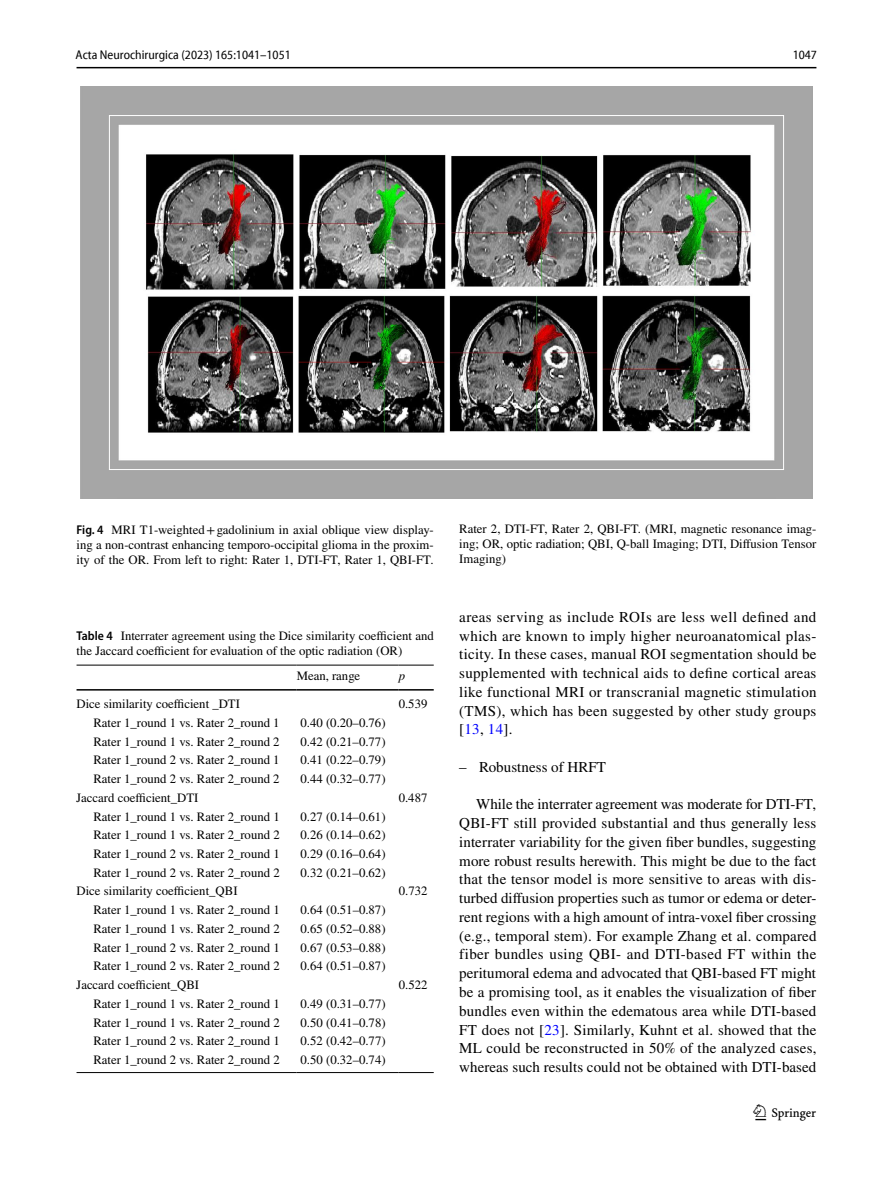
<style>
.page{position:relative;width:893px;height:1187px;background:#fff}
.page>*{position:absolute;margin:0;border:0;box-sizing:border-box;transform-origin:0 0}
.t1{font:22.5px "Springnew Regular 3";color:#000}
.t2{font:15px/18.8px "STIX";letter-spacing:.005em;color:#000;text-align:justify}
.t3{font:12.75px/15px "STIX";color:#000;text-align:justify}
.t4{font:semi-condensed 12.75px "Myriad Pro Unic";color:#000}
.t5{font:italic 12.75px "STIX";color:#000}
.s1{font-family:"Myriad Pro";font-weight:600;font-stretch:semi-condensed}
.s2{color:#00f}
</style>
<div class="page">
<hr style="left:77px;top:67px;width:739px;height:1px;background:#000">
<img style="left:81px;top:87px;width:731px;height:411px">
<hr style="left:77px;top:664px;width:220px;height:1px;background:#000">
<hr style="left:77px;top:689px;width:220px;height:1px;background:#000">
<hr style="left:297px;top:664px;width:102px;height:1px;background:#000">
<hr style="left:297px;top:689px;width:102px;height:1px;background:#000">
<hr style="left:399px;top:664px;width:35px;height:1px;background:#000">
<hr style="left:399px;top:689px;width:35px;height:1px;background:#000">
<hr style="left:77px;top:1072px;width:220px;height:1px;background:#000">
<hr style="left:297px;top:1072px;width:102px;height:1px;background:#000">
<hr style="left:399px;top:1072px;width:35px;height:1px;background:#000">
<p class="t4" style="left:76px;top:50px;width:217px">Acta Neurochirurgica (2023) 165:1041–1051</p>
<p class="t4" style="left:793px;top:50px;width:26px">1047</p>
<p class="t3" style="left:77px;top:522px;width:359px"><span class="s1">Fig. 4</span> MRI T1-weighted+gadolinium in axial oblique view display&shy;ing a non-contrast enhancing temporo-occipital glioma in the proxim&shy;ity of the OR. From left to right: Rater 1, DTI-FT, Rater 1, QBI-FT.</p>
<p class="t3" style="left:459px;top:522px;width:359px">Rater 2, DTI-FT, Rater 2, QBI-FT. (MRI, magnetic resonance imag&shy;ing; OR, optic radiation; QBI, Q-ball Imaging; DTI, Diffusion Tensor Imaging)</p>
<p class="t3" style="left:77px;top:628px;width:359px"><span class="s1">Table 4</span> Interrater agreement using the Dice similarity coefficient and the Jaccard coefficient for evaluation of the optic radiation (OR)</p>
<p class="t3" style="left:297px;top:669px;width:65px">Mean, range</p>
<p class="t5" style="left:399px;top:667px;width:8px">p</p>
<p class="t3" style="left:77px;top:697px;width:165px">Dice similarity coefficient _DTI</p>
<p class="t3" style="left:399px;top:697px;width:30px">0.539</p>
<p class="t3" style="left:93px;top:716px;width:188px">Rater 1_round 1 vs. Rater 2_round 1</p>
<p class="t3" style="left:301px;top:716px;width:86px">0.40 (0.20–0.76)</p>
<p class="t3" style="left:93px;top:734px;width:188px">Rater 1_round 1 vs. Rater 2_round 2</p>
<p class="t3" style="left:301px;top:734px;width:86px">0.42 (0.21–0.77)</p>
<p class="t3" style="left:93px;top:753px;width:188px">Rater 1_round 2 vs. Rater 2_round 1</p>
<p class="t3" style="left:301px;top:753px;width:86px">0.41 (0.22–0.79)</p>
<p class="t3" style="left:93px;top:772px;width:188px">Rater 1_round 2 vs. Rater 2_round 2</p>
<p class="t3" style="left:301px;top:772px;width:86px">0.44 (0.32–0.77)</p>
<p class="t3" style="left:77px;top:790px;width:123px">Jaccard coefficient_DTI</p>
<p class="t3" style="left:399px;top:790px;width:30px">0.487</p>
<p class="t3" style="left:93px;top:809px;width:188px">Rater 1_round 1 vs. Rater 2_round 1</p>
<p class="t3" style="left:301px;top:809px;width:86px">0.27 (0.14–0.61)</p>
<p class="t3" style="left:93px;top:828px;width:188px">Rater 1_round 1 vs. Rater 2_round 2</p>
<p class="t3" style="left:301px;top:828px;width:86px">0.26 (0.14–0.62)</p>
<p class="t3" style="left:93px;top:847px;width:188px">Rater 1_round 2 vs. Rater 2_round 1</p>
<p class="t3" style="left:301px;top:847px;width:86px">0.29 (0.16–0.64)</p>
<p class="t3" style="left:93px;top:865px;width:188px">Rater 1_round 2 vs. Rater 2_round 2</p>
<p class="t3" style="left:301px;top:865px;width:86px">0.32 (0.21–0.62)</p>
<p class="t3" style="left:77px;top:884px;width:162px">Dice similarity coefficient_QBI</p>
<p class="t3" style="left:399px;top:884px;width:30px">0.732</p>
<p class="t3" style="left:93px;top:903px;width:188px">Rater 1_round 1 vs. Rater 2_round 1</p>
<p class="t3" style="left:301px;top:903px;width:86px">0.64 (0.51–0.87)</p>
<p class="t3" style="left:93px;top:921px;width:188px">Rater 1_round 1 vs. Rater 2_round 2</p>
<p class="t3" style="left:301px;top:921px;width:86px">0.65 (0.52–0.88)</p>
<p class="t3" style="left:93px;top:940px;width:188px">Rater 1_round 2 vs. Rater 2_round 1</p>
<p class="t3" style="left:301px;top:940px;width:86px">0.67 (0.53–0.88)</p>
<p class="t3" style="left:93px;top:959px;width:188px">Rater 1_round 2 vs. Rater 2_round 2</p>
<p class="t3" style="left:301px;top:959px;width:86px">0.64 (0.51–0.87)</p>
<p class="t3" style="left:77px;top:978px;width:124px">Jaccard coefficient_QBI</p>
<p class="t3" style="left:399px;top:978px;width:30px">0.522</p>
<p class="t3" style="left:93px;top:996px;width:188px">Rater 1_round 1 vs. Rater 2_round 1</p>
<p class="t3" style="left:301px;top:996px;width:86px">0.49 (0.31–0.77)</p>
<p class="t3" style="left:93px;top:1015px;width:188px">Rater 1_round 1 vs. Rater 2_round 2</p>
<p class="t3" style="left:301px;top:1015px;width:86px">0.50 (0.41–0.78)</p>
<p class="t3" style="left:93px;top:1034px;width:188px">Rater 1_round 2 vs. Rater 2_round 1</p>
<p class="t3" style="left:301px;top:1034px;width:86px">0.52 (0.42–0.77)</p>
<p class="t3" style="left:93px;top:1053px;width:188px">Rater 1_round 2 vs. Rater 2_round 2</p>
<p class="t3" style="left:301px;top:1053px;width:86px">0.50 (0.32–0.74)</p>
<p class="t2" style="left:459px;top:608px;width:359px">areas serving as include ROIs are less well defined and which are known to imply higher neuroanatomical plas&shy;ticity. In these cases, manual ROI segmentation should be supplemented with technical aids to define cortical areas like functional MRI or transcranial magnetic stimulation (TMS), which has been suggested by other study groups [<span class="s2">13</span>, <span class="s2">14</span>].</p>
<p class="t2" style="left:459px;top:758px;width:148px">– Robustness of HRFT</p>
<p class="t2" style="left:459px;top:796px;width:359px;text-indent:17px">While the interrater agreement was moderate for DTI-FT, QBI-FT still provided substantial and thus generally less interrater variability for the given fiber bundles, suggesting more robust results herewith. This might be due to the fact that the tensor model is more sensitive to areas with dis&shy;turbed diffusion properties such as tumor or edema or deter&shy;rent regions with a high amount of intra-voxel fiber crossing (e.g., temporal stem). For example Zhang et al. compared fiber bundles using QBI- and DTI-based FT within the peritumoral edema and advocated that QBI-based FT might be a promising tool, as it enables the visualization of fiber bundles even within the edematous area while DTI-based FT does not [<span class="s2">23</span>]. Similarly, Kuhnt et al. showed that the ML could be reconstructed in 50% of the analyzed cases, whereas such results could not be obtained with DTI-based</p>
<h1 class="t1" style="left:755px;top:1104px;width:62px">1 3</h1>
</div>
